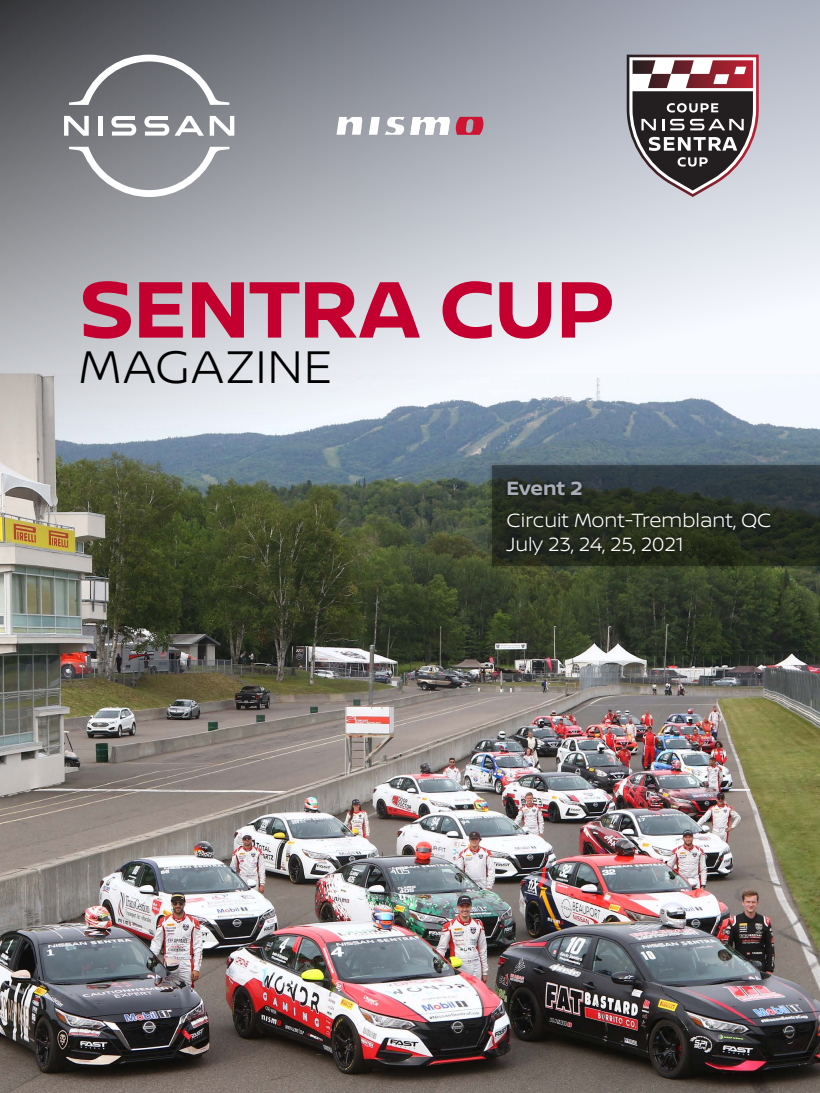
<style>
.page{position:relative;width:820px;height:1093px;background:#fff}
.page>*{position:absolute;margin:0;border:0;box-sizing:border-box;transform-origin:0 0}
.t1{font:700 85.16px "Nissan Brand";letter-spacing:-.015em;color:#c3002f}
.t2{font:300 48.68px "Nissan Brand";letter-spacing:.02em;color:#000}
.t3{font:300 20.4px/24.5px "Nissan Brand";color:#fff}
.t4{font:700 20.4px "Nissan Brand";color:#a9adb9}
</style>
<div class="page">
<img style="left:0;top:0;width:819px;height:1093px">
<div style="left:488px;top:461px;width:331px;height:109px;background:#000;opacity:.75"></div>
<svg style="left:492px;top:465px;width:327px;height:100px;background:#272f27"></svg>
<svg style="left:626px;top:55px;width:132px;height:142px"></svg>
<svg style="left:111px;top:116px;width:25px;height:20px"></svg>
<div style="left:98px;top:116px;width:5px;height:20px;background:#fff"></div>
<svg style="left:64px;top:116px;width:25px;height:20px"></svg>
<svg style="left:210px;top:116px;width:24px;height:20px"></svg>
<svg style="left:144px;top:116px;width:60px;height:20px"></svg>
<svg style="left:69px;top:55px;width:160px;height:50px;background:#828489"></svg>
<svg style="left:69px;top:147px;width:160px;height:50px;background:#9ea0a5"></svg>
<svg style="left:336px;top:117px;width:26px;height:18px"></svg>
<svg style="left:368px;top:117px;width:81px;height:18px"></svg>
<svg style="left:455px;top:117px;width:28px;height:18px"></svg>
<p class="t1" style="left:79px;top:247px;width:536px">SENTRA CUP</p>
<p class="t2" style="left:79px;top:332px;width:255px">MAGAZINE</p>
<p class="t4" style="left:506px;top:473px;width:77px">Event 2</p>
<p class="t3" style="left:506px;top:507px;width:266px">Circuit Mont-Tremblant, QC<br>July 23, 24, 25, 2021</p>
</div>
